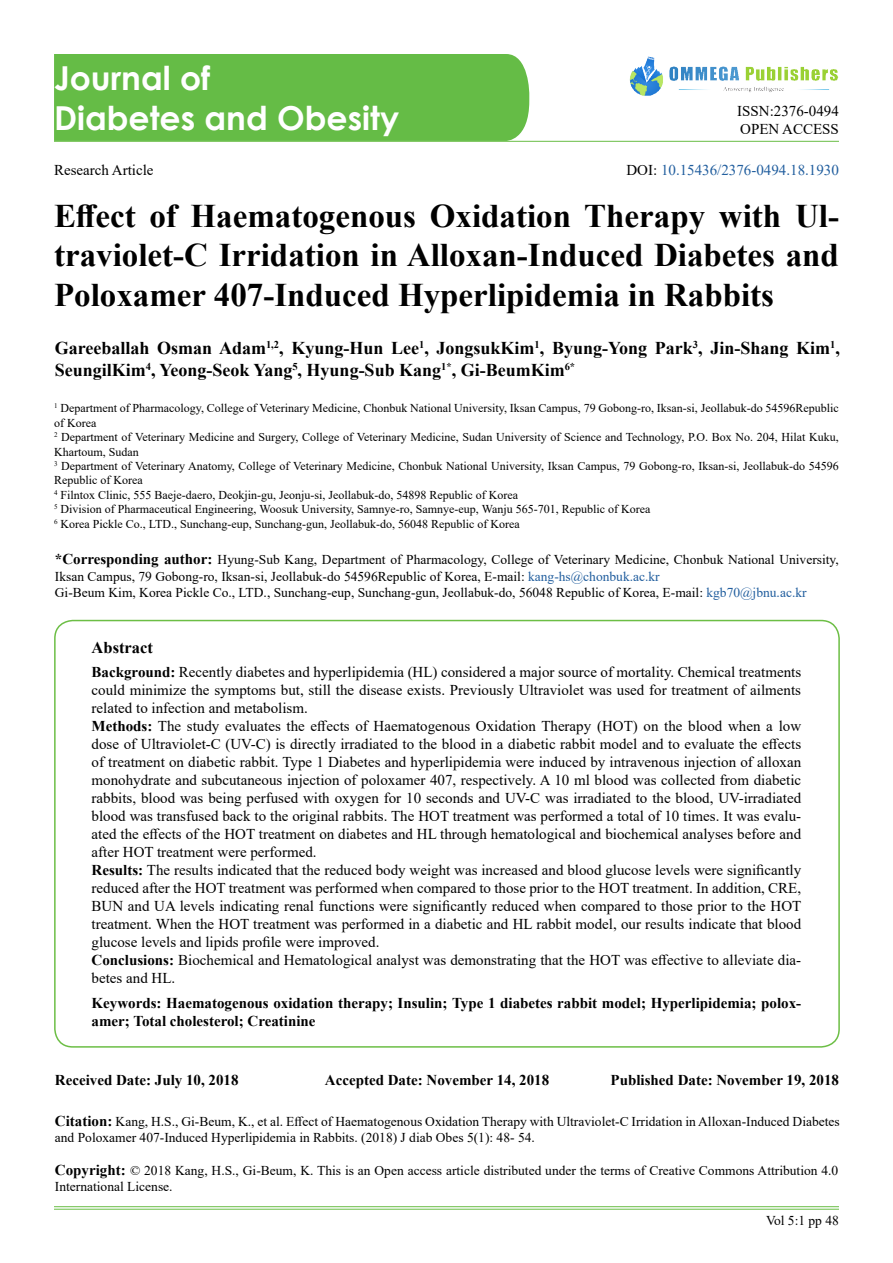
<style>
.page{position:relative;width:893px;height:1263px;background:#fff}
.page>*{position:absolute;margin:0;border:0;box-sizing:border-box;transform-origin:0 0}
.t1{font:700 33px/39.6px "Times New Roman";color:#000;text-align:justify}
.t2{font:700 33px/39.6px "Century Gothic";color:#fff}
.t3{font:700 18px/21.6px "Times New Roman";color:#000}
.t4{font:700 16.5px "Times New Roman";color:#000}
.t5{font:15px/18px "Times New Roman";color:#000}
.t6{font:700 15px/18px "Times New Roman";color:#000}
.t7{font:15px "Times New Roman";color:#215e9e}
.t8{font:13.5px/16.2px "Times New Roman";color:#000}
.t9{font:12px/14.4px "Times New Roman";color:#000}
.s1{color:#000}
.s2{font-weight:700;font-size:15px}
.s3{color:#215e9e}
.s4{font-weight:700}
</style>
<div class="page">
<img style="left:629px;top:56px;width:210px;height:40px">
<hr style="left:54px;top:141px;width:785px;height:1px;background:#69bd45">
<div style="left:54px;top:54px;width:475px;height:87px;background:#65bc46"></div>
<div style="left:54px;top:620px;width:786px;height:428px;border:2px solid #6cbe45;border-radius:18px"></div>
<hr style="left:54px;top:1206px;width:785px;height:1px;background:#69bd45">
<hr style="left:54px;top:1209px;width:785px;height:1px;background:#69bd45">
<h1 class="t2" style="left:54px;top:57px;width:347px">Journal of<br>Diabetes and Obesity</h1>
<p class="t5" style="left:737px;top:102px;width:103px">ISSN:2376-0494<br>OPEN ACCESS</p>
<p class="t5" style="left:54px;top:161px;width:101px">Research Article</p>
<p class="t7" style="left:626px;top:160px;width:214px"><span class="s1">DOI:</span> 10.15436/2376-0494.18.1930</p>
<h1 class="t1" style="left:54px;top:195px;width:786px">Effect of Haematogenous Oxidation Therapy with Ul&shy;traviolet-C Irridation in Alloxan-Induced Diabetes and Poloxamer 407-Induced Hyperlipidemia in Rabbits</h1>
<p class="t3" style="left:55px;top:337px;width:786px">Gareeballah Osman Adam<sup>1,2</sup>, Kyung-Hun Lee<sup>1</sup>, JongsukKim<sup>1</sup>, Byung-Yong Park<sup>3</sup>, Jin-Shang Kim<sup>1</sup>,<br>SeungilKim<sup>4</sup>, Yeong-Seok Yang<sup>5</sup>, Hyung-Sub Kang<sup>1*</sup>, Gi-BeumKim<sup>6*</sup></p>
<p class="t9" style="left:54px;top:401px;width:786px"><sup>1</sup> Department of Pharmacology, College of Veterinary Medicine, Chonbuk National University, Iksan Campus, 79 Gobong-ro, Iksan-si, Jeollabuk-do 54596Republic of Korea<br><sup>2</sup> Department of Veterinary Medicine and Surgery, College of Veterinary Medicine, Sudan University of Science and Technology, P.O. Box No. 204, Hilat Kuku, Khartoum, Sudan<br><sup>3</sup> Department of Veterinary Anatomy, College of Veterinary Medicine, Chonbuk National University, Iksan Campus, 79 Gobong-ro, Iksan-si, Jeollabuk-do 54596<br>Republic of Korea<br><sup>4</sup> Filntox Clinic, 555 Baeje-daero, Deokjin-gu, Jeonju-si, Jeollabuk-do, 54898 Republic of Korea<br><sup>5</sup> Division of Pharmaceutical Engineering, Woosuk University, Samnye-ro, Samnye-eup, Wanju 565-701, Republic of Korea<br><sup>6</sup> Korea Pickle Co., LTD., Sunchang-eup, Sunchang-gun, Jeollabuk-do, 56048 Republic of Korea</p>
<p class="t8" style="left:55px;top:551px;width:785px"><span class="s2">*Corresponding author:</span> Hyung-Sub Kang, Department of Pharmacology, College of Veterinary Medicine, Chonbuk National University,<br>Iksan Campus, 79 Gobong-ro, Iksan-si, Jeollabuk-do 54596Republic of Korea, E-mail: <span class="s3">kang-hs@chonbuk.ac.kr<br></span>Gi-Beum Kim, Korea Pickle Co., LTD., Sunchang-eup, Sunchang-gun, Jeollabuk-do, 56048 Republic of Korea, E-mail: <span class="s3">kgb70@jbnu.ac.kr</span></p>
<p class="t4" style="left:92px;top:635px;width:63px">Abstract</p>
<p class="t5" style="left:92px;top:662px;width:711px"><span class="s4">Background:</span> Recently diabetes and hyperlipidemia (HL) considered a major source of mortality. Chemical treatments could minimize the symptoms but, still the disease exists. Previously Ultraviolet was used for treatment of ailments related to infection and metabolism.<br><span class="s4">Methods:</span> The study evaluates the effects of Haematogenous Oxidation Therapy (HOT) on the blood when a low dose of Ultraviolet-C (UV-C) is directly irradiated to the blood in a diabetic rabbit model and to evaluate the effects of treatment on diabetic rabbit. Type 1 Diabetes and hyperlipidemia were induced by intravenous injection of alloxan monohydrate and subcutaneous injection of poloxamer 407, respectively. A 10 ml blood was collected from diabetic rabbits, blood was being perfused with oxygen for 10 seconds and UV-C was irradiated to the blood, UV-irradiated blood was transfused back to the original rabbits. The HOT treatment was performed a total of 10 times. It was evalu&shy;ated the effects of the HOT treatment on diabetes and HL through hematological and biochemical analyses before and after HOT treatment were performed.<br><span class="s4">Results:</span> The results indicated that the reduced body weight was increased and blood glucose levels were significantly reduced after the HOT treatment was performed when compared to those prior to the HOT treatment. In addition, CRE, BUN and UA levels indicating renal functions were significantly reduced when compared to those prior to the HOT treatment. When the HOT treatment was performed in a diabetic and HL rabbit model, our results indicate that blood glucose levels and lipids profile were improved.<br><span class="s4">Conclusions:</span> Biochemical and Hematological analyst was demonstrating that the HOT was effective to alleviate dia&shy;betes and HL.</p>
<p class="t6" style="left:92px;top:993px;width:711px">Keywords: Haematogenous oxidation therapy; Insulin; Type 1 diabetes rabbit model; Hyperlipidemia; polox&shy;amer; Total cholesterol; Creatinine</p>
<p class="t6" style="left:55px;top:1070px;width:185px">Received Date: July 10, 2018</p>
<p class="t6" style="left:325px;top:1070px;width:226px">Accepted Date: November 14, 2018</p>
<p class="t6" style="left:611px;top:1070px;width:230px">Published Date: November 19, 2018</p>
<p class="t8" style="left:55px;top:1112px;width:786px"><span class="s2">Citation:</span> Kang, H.S., Gi-Beum, K., et al. Effect of Haematogenous Oxidation Therapy with Ultraviolet-C Irridation in Alloxan-Induced Diabetes and Poloxamer 407-Induced Hyperlipidemia in Rabbits. (2018) J diab Obes 5(1): 48- 54.</p>
<p class="t8" style="left:55px;top:1161px;width:785px"><span class="s2">Copyright:</span> © 2018 Kang, H.S., Gi-Beum, K. This is an Open access article distributed under the terms of Creative Commons Attribution 4.0<br>International License.</p>
<p class="t8" style="left:766px;top:1212px;width:74px">Vol 5:1 pp 48</p>
</div>
